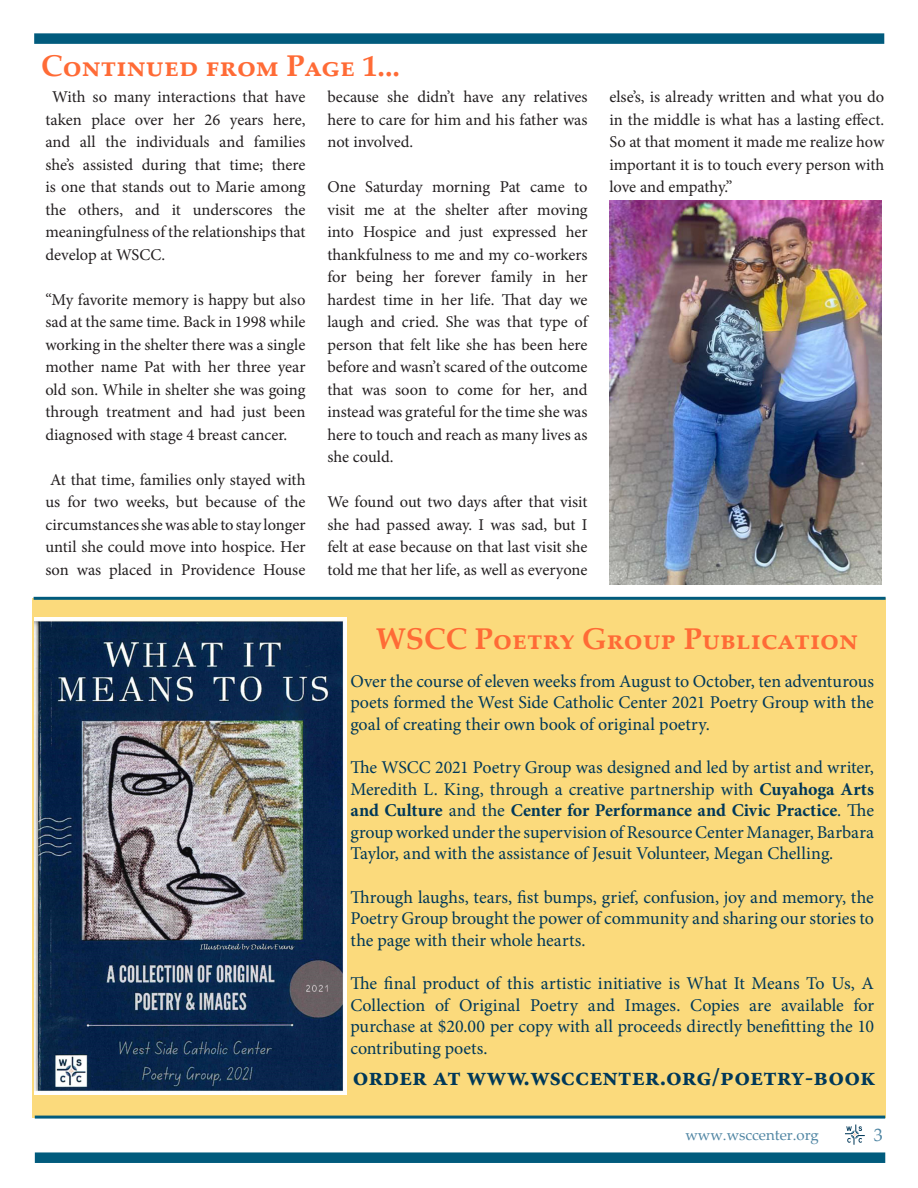
<style>
.page{position:relative;width:918px;height:1188px;background:#fff}
.page>*{position:absolute;margin:0;border:0;box-sizing:border-box;transform-origin:0 0}
.t1{font:700 30px "Palatino Linotype";color:#ff6b36}
.t2{font:700 25.5px "Minion Pro";color:#003859}
.t3{font:18px/21.6px "Minion Pro";color:#003859;text-align:justify}
.t4{font:18px "Palatino Linotype";color:#4f85a3}
.t5{font:16.5px/22.5px "Minion Pro";letter-spacing:-.005em;color:#231f20;text-align:justify}
.t6{font:15px "Palatino Linotype";color:#4f85a3}
.s1{font-weight:700}
</style>
<div class="page">
<div style="left:32px;top:598px;width:854px;height:520px;background:#fbda7c"></div>
<div style="left:35px;top:1152px;width:850px;height:11px;background:#015b7d"></div>
<hr style="left:35px;top:1116px;width:850px;height:3px;background:#015b7d">
<div style="left:34px;top:33px;width:850px;height:11px;background:#015b7d"></div>
<svg style="left:845px;top:1125px;width:20px;height:20px"></svg>
<img style="left:34px;top:618px;width:312px;height:477px">
<hr style="left:34px;top:597px;width:852px;height:3px;background:#015b7d">
<img style="left:609px;top:201px;width:273px;height:383px">
<p class="t1" style="left:41px;top:44px;width:360px">Continued from Page 1...</p>
<p class="t5" style="left:45px;top:86px;width:262px;text-indent:7px">With so many interactions that have taken place over her 26 years here, and all the individuals and families she’s assisted during that time; there is one that stands out to Marie among the others, and it underscores the meaningfulness of the relationships that develop at WSCC.</p>
<p class="t5" style="left:45px;top:288px;width:262px">“My favorite memory is happy but also sad at the same time. Back in 1998 while working in the shelter there was a single mother name Pat with her three year old son. While in shelter she was going through treatment and had just been diagnosed with stage 4 breast cancer.</p>
<p class="t5" style="left:45px;top:468px;width:262px">At that time, families only stayed with us for two weeks, but because of the circumstances she was able to stay longer until she could move into hospice. Her son was placed in Providence House</p>
<p class="t5" style="left:327px;top:86px;width:262px">because she didn’t have any relatives here to care for him and his father was not involved.</p>
<p class="t5" style="left:327px;top:176px;width:262px">One Saturday morning Pat came to visit me at the shelter after moving into Hospice and just expressed her thankfulness to me and my co-workers for being her forever family in her hardest time in her life. That day we laugh and cried. She was that type of person that felt like she has been here before and wasn’t scared of the outcome that was soon to come for her, and instead was grateful for the time she was here to touch and reach as many lives as she could.</p>
<p class="t5" style="left:327px;top:491px;width:262px">We found out two days after that visit she had passed away. I was sad, but I felt at ease because on that last visit she told me that her life, as well as everyone</p>
<p class="t5" style="left:609px;top:86px;width:276px">else’s, is already written and what you do in the middle is what has a lasting effect.<br>So at that moment it made me realize how important it is to touch every person with love and empathy.”</p>
<p class="t1" style="left:376px;top:618px;width:484px">WSCC Poetry Group Publication</p>
<p class="t3" style="left:350px;top:670px;width:525px">Over the course of eleven weeks from August to October, ten adventurous poets formed the West Side Catholic Center 2021 Poetry Group with the goal of creating their own book of original poetry.</p>
<p class="t3" style="left:350px;top:757px;width:525px">The WSCC 2021 Poetry Group was designed and led by artist and writer, Meredith L. King, through a creative partnership with <span class="s1">Cuyahoga Arts and Culture</span> and the <span class="s1">Center for Performance and Civic Practice</span>. The group worked under the supervision of Resource Center Manager, Barbara Taylor, and with the assistance of Jesuit Volunteer, Megan Chelling.</p>
<p class="t3" style="left:350px;top:886px;width:525px">Through laughs, tears, fist bumps, grief, confusion, joy and memory, the Poetry Group brought the power of community and sharing our stories to the page with their whole hearts.</p>
<p class="t3" style="left:350px;top:973px;width:525px">The final product of this artistic initiative is What It Means To Us, A Collection of Original Poetry and Images. Copies are available for purchase at $20.00 per copy with all proceeds directly benefitting the 10 contributing poets.</p>
<p class="t2" style="left:353px;top:1059px;width:524px">order at www.wsccenter.org/poetry-book</p>
<p class="t6" style="left:685px;top:1124px;width:135px">www.wsccenter.org</p>
<p class="t4" style="left:874px;top:1122px;width:10px">3</p>
</div>
